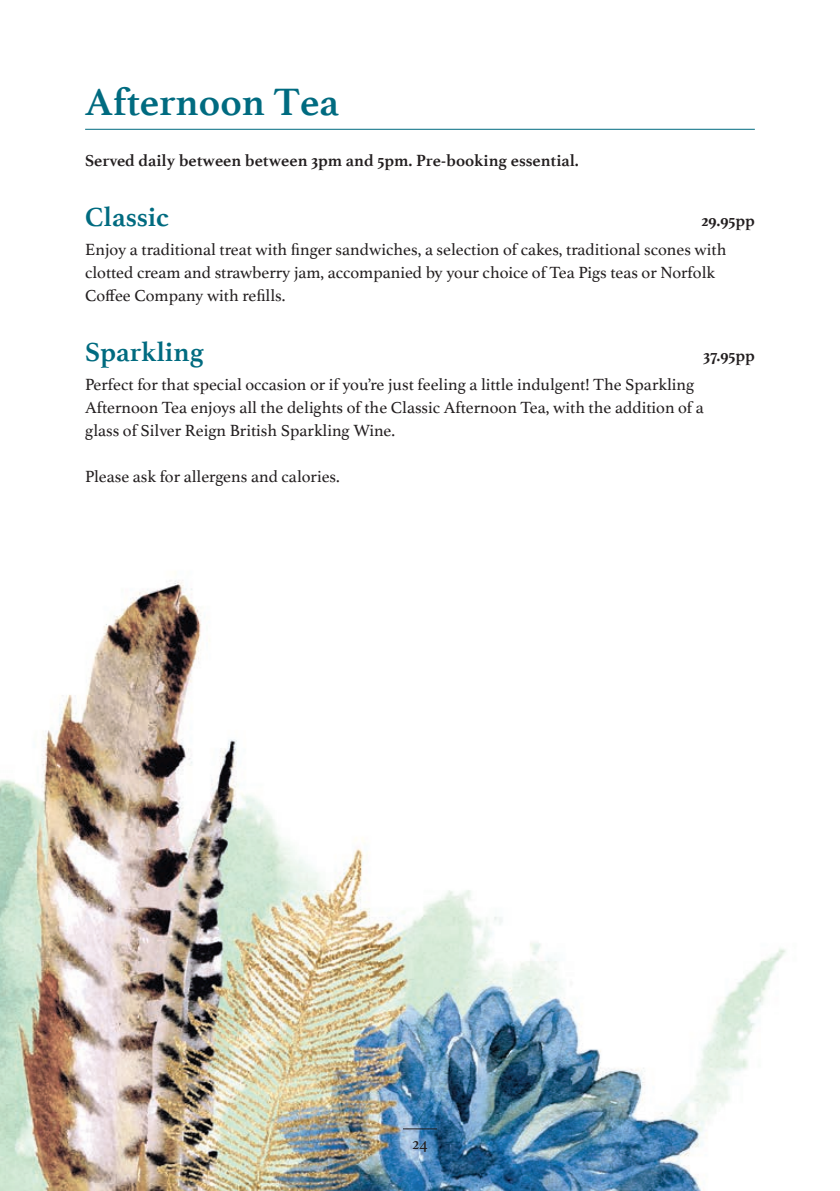
<style>
.page{position:relative;width:840px;height:1191px;background:#fff}
.page>*{position:absolute;margin:0;border:0;box-sizing:border-box;transform-origin:0 0}
.Section_Name{font:700 40px "Athelas";color:#006b80}
.Subheaders{font:700 28px "Athelas";color:#006b80}
.Description{font:17px/23px "Athelas";color:#231f20}
.Description-2{font:700 17px "Athelas";color:#231f20}
.Subheaders-2{font:700 17px "Athelas";color:#231f20}
.Page_number{font:17px "Athelas";color:#231f20}
</style>
<div class="page">
<img style="left:0;top:581px;width:786px;height:610px">
<hr style="left:403px;top:1128px;width:34px;height:1px;background:#231f20">
<hr style="left:85px;top:129px;width:669px;height:1px;background:#006b80">
<p class="Section_Name" style="left:85px;top:69px;width:255px">Afternoon Tea</p>
<p class="Description-2" style="left:85px;top:147px;width:495px">Served daily between between 3pm and 5pm. Pre-booking essential.</p>
<p class="Subheaders" style="left:85px;top:194px;width:85px">Classic</p>
<p class="Subheaders-2" style="left:701px;top:207px;width:55px">29.95pp</p>
<p class="Description" style="left:85px;top:237px;width:642px">Enjoy a traditional treat with finger sandwiches, a selection of cakes, traditional scones with clotted cream and strawberry jam, accompanied by your choice of Tea Pigs teas or Norfolk<br>Coffee Company with refills.</p>
<p class="Subheaders" style="left:85px;top:329px;width:120px">Sparkling</p>
<p class="Subheaders-2" style="left:702px;top:342px;width:53px">37.95pp</p>
<p class="Description" style="left:85px;top:372px;width:620px">Perfect for that special occasion or if you’re just feeling a little indulgent! The Sparkling<br>Afternoon Tea enjoys all the delights of the Classic Afternoon Tea, with the addition of a glass of Silver Reign British Sparkling Wine.</p>
<p class="Description" style="left:85px;top:464px;width:256px">Please ask for allergens and calories.</p>
<p class="Page_number" style="left:412px;top:1130px;width:17px">24</p>
</div>
